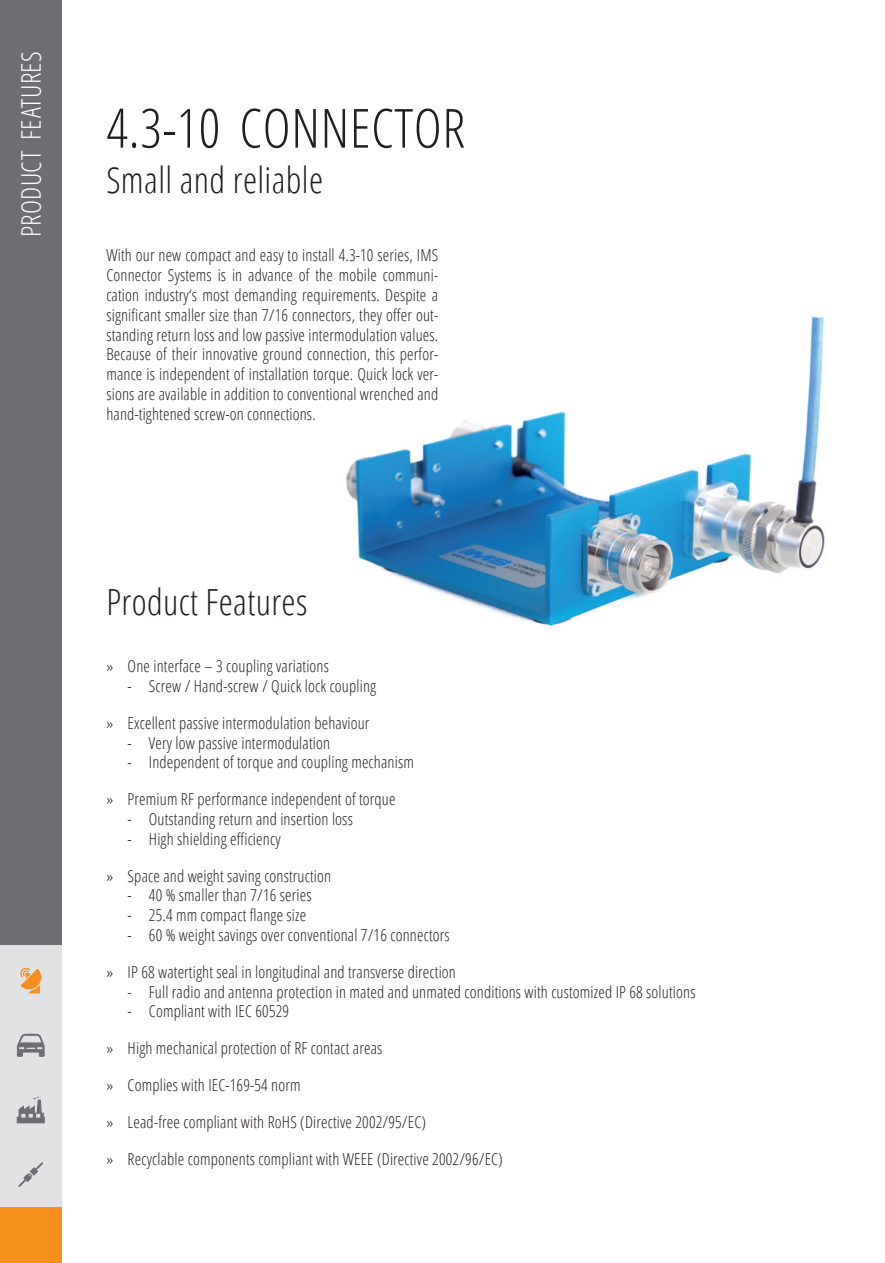
<style>
.page{position:relative;width:885px;height:1263px;background:#fff}
.page>*{position:absolute;margin:0;border:0;box-sizing:border-box;transform-origin:0 0}
.t1{font:300 54px "Open Sans Condensed";letter-spacing:.01em;color:#231f20}
.t2{font:300 36px "Open Sans Condensed";letter-spacing:.01em;color:#231f20}
.t3{font:300 27px "Open Sans Condensed";letter-spacing:.01em;color:#fff}
.t4{font:300 16.5px/19.8px "Open Sans Condensed";letter-spacing:.01em;color:#231f20;text-align:justify}
</style>
<div class="page">
<div style="left:0;top:0;width:62px;height:945px;background:#6d6e71"></div>
<div style="left:0;top:945px;width:62px;height:267px;background:#e1e2e4"></div>
<svg style="left:20px;top:968px;width:21px;height:25px"></svg>
<svg style="left:17px;top:1033px;width:28px;height:24px"></svg>
<svg style="left:17px;top:1096px;width:28px;height:27px"></svg>
<svg style="left:18px;top:1162px;width:25px;height:25px"></svg>
<img style="left:346px;top:316px;width:479px;height:310px">
<div style="left:0;top:1207px;width:62px;height:56px;background:#f68e1e"></div>
<h3 class="t3" style="left:19px;top:213px;width:180px;rotate:-90deg">PRODUCT FEATURES</h3>
<h3 class="t3" style="left:13px;top:237px;width:187px;rotate:-90deg">PRODUCT FEATURES</h3>
<h1 class="t1" style="left:106px;top:91px;width:360px">4.3-10 CONNECTOR</h1>
<h2 class="t2" style="left:106px;top:165px;width:218px">Small and reliable</h2>
<p class="t4" style="left:106px;top:247px;width:333px">With our new compact and easy to install 4.3-10 series, IMS Connector Systems is in advance of the mobile communi&shy;cation industry‘s most demanding requirements. Despite a significant smaller size than 7/16 connectors, they offer out&shy;standing return loss and low passive intermodulation values.<br>Because of their innovative ground connection, this perfor&shy;mance is independent of installation torque. Quick lock ver&shy;sions are available in addition to conventional wrenched and hand-tightened screw-on connections.</p>
<h2 class="t2" style="left:106px;top:588px;width:202px">Product Features</h2>
<p class="t4" style="left:106px;top:658px;width:224px">» One interface – 3 coupling variations</p>
<p class="t4" style="left:128px;top:675px;width:250px">- Screw / Hand-screw / Quick lock coupling</p>
<p class="t4" style="left:106px;top:714px;width:264px">» Excellent passive intermodulation behaviour</p>
<p class="t4" style="left:128px;top:734px;width:204px">- Very low passive intermodulation</p>
<p class="t4" style="left:128px;top:754px;width:288px">- Independent of torque and coupling mechanism</p>
<p class="t4" style="left:106px;top:791px;width:291px">» Premium RF performance independent of torque</p>
<p class="t4" style="left:128px;top:811px;width:227px">- Outstanding return and insertion loss</p>
<p class="t4" style="left:128px;top:828px;width:154px">- High shielding efficiency</p>
<p class="t4" style="left:106px;top:867px;width:226px">» Space and weight saving construction</p>
<p class="t4" style="left:128px;top:885px;width:185px">- 40 % smaller than 7/16 series</p>
<p class="t4" style="left:128px;top:905px;width:180px">- 25.4 mm compact flange size</p>
<p class="t4" style="left:128px;top:924px;width:323px">- 60 % weight savings over conventional 7/16 connectors</p>
<p class="t4" style="left:106px;top:961px;width:351px">» IP 68 watertight seal in longitudinal and transverse direction</p>
<p class="t4" style="left:128px;top:981px;width:569px">- Full radio and antenna protection in mated and unmated conditions with customized IP 68 solutions</p>
<p class="t4" style="left:128px;top:1001px;width:163px">- Compliant with IEC 60529</p>
<p class="t4" style="left:106px;top:1038px;width:277px">» High mechanical protection of RF contact areas</p>
<p class="t4" style="left:106px;top:1074px;width:196px">» Complies with IEC-169-54 norm</p>
<p class="t4" style="left:106px;top:1111px;width:321px">» Lead-free compliant with RoHS (Directive 2002/95/EC)</p>
<p class="t4" style="left:106px;top:1148px;width:398px">» Recyclable components compliant with WEEE (Directive 2002/96/EC)</p>
</div>
